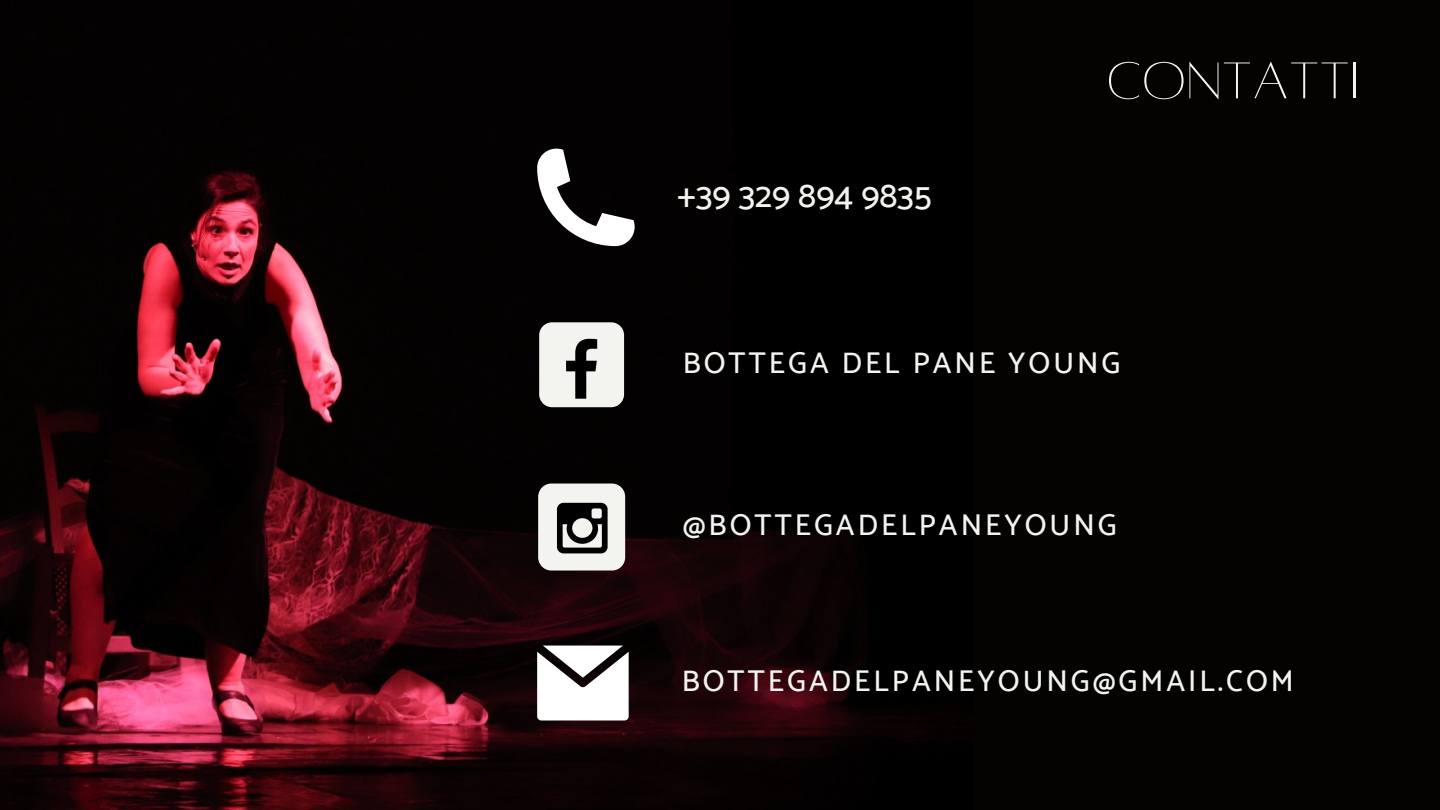
<style>
.page{position:relative;width:1440px;height:810px;background:#040301}
.page>*{position:absolute;margin:0;border:0;box-sizing:border-box;transform-origin:0 0}
.t1{font:56.9px "Alta light";letter-spacing:.01em;color:#f3f4f0}
.t2{font:500 35px "Catamaran";color:#f3f4f0}
.t3{font:500 30px "Catamaran";letter-spacing:.1em;color:#f3f4f0}
</style>
<div class="page">
<img style="left:0;top:148px;width:886px;height:662px">
<div style="left:538px;top:484px;width:87px;height:87px;background:#f3f4f0;border-radius:13px"></div>
<svg style="left:557px;top:503px;width:51px;height:50px"></svg>
<div style="left:539px;top:322px;width:85px;height:85px;background:#f3f4f0;border-radius:13px"></div>
<svg style="left:566px;top:339px;width:31px;height:60px"></svg>
<svg style="left:537px;top:646px;width:92px;height:75px;background:#dad9d9"></svg>
<svg style="left:537px;top:149px;width:98px;height:97px"></svg>
<p class="t2" style="left:677px;top:174px;width:256px">+39 329 894 9835</p>
<h1 class="t1" style="left:1107px;top:49px;width:254px">CONTATTI</h1>
<p class="t3" style="left:683px;top:345px;width:439px">BOTTEGA DEL PANE YOUNG</p>
<p class="t3" style="left:683px;top:507px;width:435px">@BOTTEGADELPANEYOUNG</p>
<p class="t3" style="left:682px;top:663px;width:614px">BOTTEGADELPANEYOUNG@GMAIL.COM</p>
</div>
